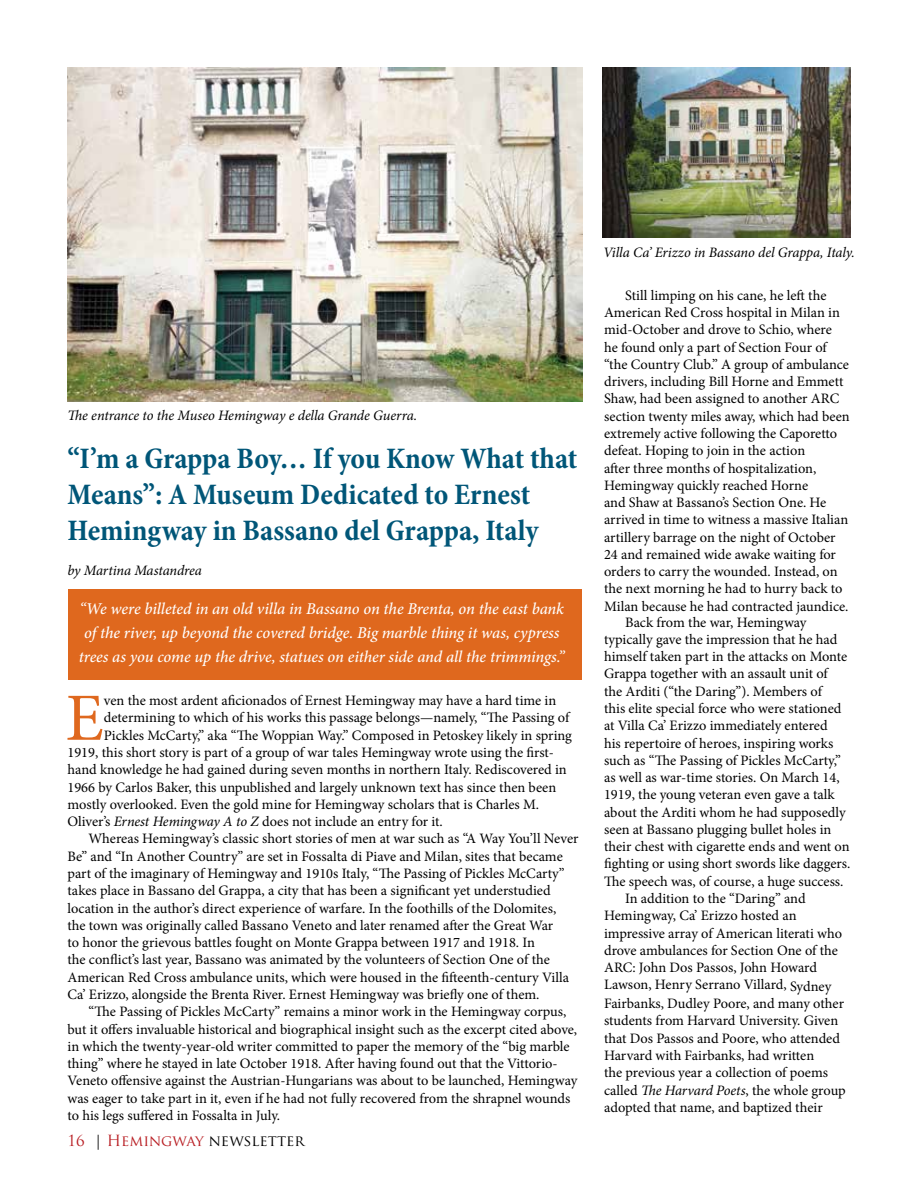
<style>
.page{position:relative;width:918px;height:1188px;background:#fff}
.page>*{position:absolute;margin:0;border:0;box-sizing:border-box;transform-origin:0 0}
.t1{font:67.5px "Minion Pro";color:#df681e}
.t2{font:700 condensed 30px/36px "Minion Pro";color:#005678}
.t3{font:italic 500 16.5px/24px "Minion Pro";letter-spacing:-.005em;color:#fff;text-align:center}
.t4{font:15px "Trajan Pro";color:#b81d22}
.t5{font:14.4px/17.2px "Minion Pro";color:#000}
.t6{font:italic 14.4px "Minion Pro";letter-spacing:-.01em;color:#000}
.s1{font-style:italic}
.s2{color:#000}
</style>
<div class="page">
<div style="left:68px;top:589px;width:514px;height:91px;background:#df681e"></div>
<img style="left:602px;top:68px;width:248px;height:169px">
<img style="left:68px;top:68px;width:515px;height:334px">
<p class="t6" style="left:67px;top:406px;width:351px">The entrance to the Museo Hemingway e della Grande Guerra.</p>
<h2 class="t2" style="left:68px;top:440px;width:511px">“I’m a Grappa Boy… If you Know What that<br>Means”: A Museum Dedicated to Ernest<br>Hemingway in Bassano del Grappa, Italy</h2>
<p class="t6" style="left:68px;top:560px;width:136px">by Martina Mastandrea</p>
<p class="t3" style="left:79px;top:597px;width:487px">“We were billeted in an old villa in Bassano on the Brenta, on the east bank of the river, up beyond the covered bridge. Big marble thing it was, cypress trees as you come up the drive, statues on either side and all the trimmings.”</p>
<h1 class="t1" style="left:66px;top:673px;width:40px">E</h1>
<p class="t5" style="left:104px;top:692px;width:454px">ven the most ardent aficionados of Ernest Hemingway may have a hard time in</p>
<p class="t5" style="left:104px;top:709px;width:468px">determining to which of his works this passage belongs—namely, “The Passing of</p>
<p class="t5" style="left:104px;top:727px;width:470px">Pickles McCarty,” aka “The Woppian Way.” Composed in Petoskey likely in spring</p>
<p class="t5" style="left:67px;top:744px;width:488px">1919, this short story is part of a group of war tales Hemingway wrote using the first-</p>
<p class="t5" style="left:67px;top:761px;width:501px">hand knowledge he had gained during seven months in northern Italy. Rediscovered in</p>
<p class="t5" style="left:67px;top:778px;width:490px">1966 by Carlos Baker, this unpublished and largely unknown text has since then been</p>
<p class="t5" style="left:67px;top:796px;width:473px">mostly overlooked. Even the gold mine for Hemingway scholars that is Charles M.</p>
<p class="t5" style="left:67px;top:813px;width:377px">Oliver’s <span class="s1">Ernest Hemingway A to Z</span> does not include an entry for it.</p>
<p class="t5" style="left:88px;top:830px;width:492px">Whereas Hemingway’s classic short stories of men at war such as “A Way You’ll Never</p>
<p class="t5" style="left:67px;top:848px;width:497px">Be” and “In Another Country” are set in Fossalta di Piave and Milan, sites that became</p>
<p class="t5" style="left:67px;top:865px;width:499px">part of the imaginary of Hemingway and 1910s Italy, “The Passing of Pickles McCarty”</p>
<p class="t5" style="left:67px;top:882px;width:485px">takes place in Bassano del Grappa, a city that has been a significant yet understudied</p>
<p class="t5" style="left:67px;top:899px;width:490px">location in the author’s direct experience of warfare. In the foothills of the Dolomites,</p>
<p class="t5" style="left:67px;top:917px;width:487px">the town was originally called Bassano Veneto and later renamed after the Great War</p>
<p class="t5" style="left:67px;top:934px;width:469px">to honor the grievous battles fought on Monte Grappa between 1917 and 1918. In</p>
<p class="t5" style="left:67px;top:951px;width:484px">the conflict’s last year, Bassano was animated by the volunteers of Section One of the</p>
<p class="t5" style="left:67px;top:969px;width:503px">American Red Cross ambulance units, which were housed in the fifteenth-century Villa</p>
<p class="t5" style="left:67px;top:986px;width:474px">Ca’ Erizzo, alongside the Brenta River. Ernest Hemingway was briefly one of them.</p>
<p class="t5" style="left:88px;top:1003px;width:479px">“The Passing of Pickles McCarty” remains a minor work in the Hemingway corpus,</p>
<p class="t5" style="left:67px;top:1020px;width:511px">but it offers invaluable historical and biographical insight such as the excerpt cited above,</p>
<p class="t5" style="left:67px;top:1038px;width:504px">in which the twenty-year-old writer committed to paper the memory of the “big marble</p>
<p class="t5" style="left:67px;top:1055px;width:492px">thing” where he stayed in late October 1918. After having found out that the Vittorio-</p>
<p class="t5" style="left:67px;top:1072px;width:512px">Veneto offensive against the Austrian-Hungarians was about to be launched, Hemingway</p>
<p class="t5" style="left:67px;top:1089px;width:504px">was eager to take part in it, even if he had not fully recovered from the shrapnel wounds</p>
<p class="t5" style="left:67px;top:1107px;width:214px">to his legs suffered in Fossalta in July.</p>
<p class="t4" style="left:68px;top:1131px;width:239px">16 <span class="s2">|</span> Hemingway <span class="s2">newsletter</span></p>
<p class="t6" style="left:603px;top:242px;width:253px">Villa Ca’ Erizzo in Bassano del Grappa, Italy.</p>
<p class="t5" style="left:604px;top:287px;width:247px;text-indent:21px">Still limping on his cane, he left the American Red Cross hospital in Milan in mid-October and drove to Schio, where<br>he found only a part of Section Four of “the Country Club.” A group of ambulance drivers, including Bill Horne and Emmett Shaw, had been assigned to another ARC section twenty miles away, which had been extremely active following the Caporetto defeat. Hoping to join in the action<br>after three months of hospitalization, Hemingway quickly reached Horne<br>and Shaw at Bassano’s Section One. He arrived in time to witness a massive Italian artillery barrage on the night of October 24 and remained wide awake waiting for orders to carry the wounded. Instead, on the next morning he had to hurry back to Milan because he had contracted jaundice.</p>
<p class="t5" style="left:625px;top:613px;width:183px">Back from the war, Hemingway</p>
<p class="t5" style="left:604px;top:631px;width:235px">typically gave the impression that he had</p>
<p class="t5" style="left:604px;top:648px;width:245px">himself taken part in the attacks on Monte</p>
<p class="t5" style="left:604px;top:665px;width:227px">Grappa together with an assault unit of</p>
<p class="t5" style="left:604px;top:683px;width:221px">the Arditi (“the Daring”). Members of</p>
<p class="t5" style="left:604px;top:700px;width:239px">this elite special force who were stationed</p>
<p class="t5" style="left:604px;top:717px;width:225px">at Villa Ca’ Erizzo immediately entered</p>
<p class="t5" style="left:604px;top:734px;width:231px">his repertoire of heroes, inspiring works</p>
<p class="t5" style="left:604px;top:752px;width:238px">such as “The Passing of Pickles McCarty,”</p>
<p class="t5" style="left:604px;top:769px;width:237px">as well as war-time stories. On March 14,</p>
<p class="t5" style="left:604px;top:786px;width:232px">1919, the young veteran even gave a talk</p>
<p class="t5" style="left:604px;top:803px;width:243px">about the Arditi whom he had supposedly</p>
<p class="t5" style="left:604px;top:821px;width:229px">seen at Bassano plugging bullet holes in</p>
<p class="t5" style="left:604px;top:838px;width:247px">their chest with cigarette ends and went on</p>
<p class="t5" style="left:604px;top:855px;width:248px">fighting or using short swords like daggers.</p>
<p class="t5" style="left:604px;top:873px;width:241px">The speech was, of course, a huge success.</p>
<p class="t5" style="left:625px;top:890px;width:182px">In addition to the “Daring” and</p>
<p class="t5" style="left:604px;top:907px;width:194px">Hemingway, Ca’ Erizzo hosted an</p>
<p class="t5" style="left:604px;top:924px;width:240px">impressive array of American literati who</p>
<p class="t5" style="left:604px;top:942px;width:235px">drove ambulances for Section One of the</p>
<p class="t5" style="left:604px;top:959px;width:214px">ARC: John Dos Passos, John Howard</p>
<p class="t5" style="left:604px;top:976px;width:229px">Lawson, Henry Serrano Villard, Sydney</p>
<p class="t5" style="left:604px;top:995px;width:243px">Fairbanks, Dudley Poore, and many other students from Harvard University. Given that Dos Passos and Poore, who attended Harvard with Fairbanks, had written<br>the previous year a collection of poems called <span class="s1">The Harvard Poets</span>, the whole group adopted that name, and baptized their</p>
</div>
